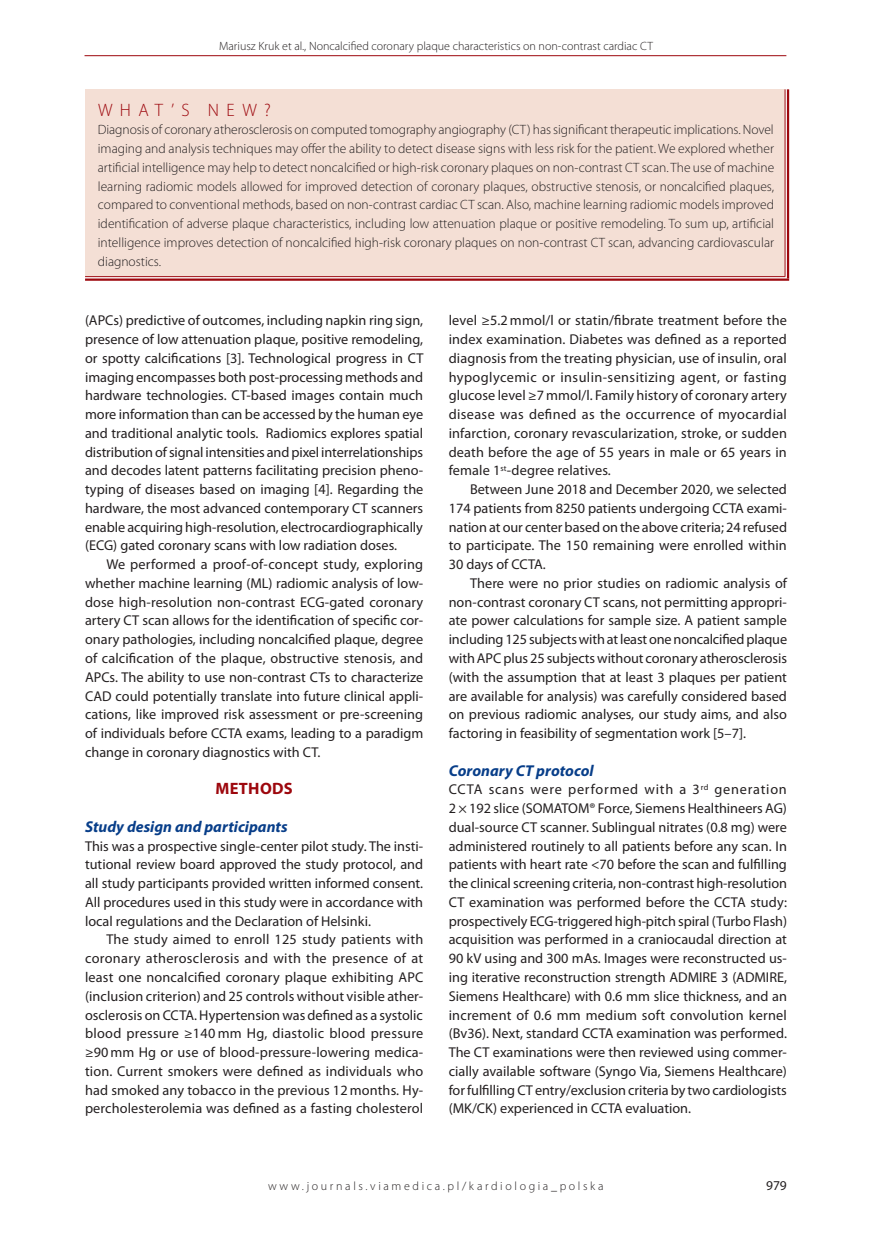
<style>
.page{position:relative;width:872px;height:1234px;background:#fff}
.page>*{position:absolute;margin:0;border:0;box-sizing:border-box;transform-origin:0 0}
.t1{font:300 18px "Myriad Pro";letter-spacing:.42em;color:#9d070d}
.t2{font:700 16.5px "Myriad Pro";letter-spacing:.02em;color:#9d070d}
.t3{font:italic 700 15.75px "Myriad Pro";color:#083e89}
.t4{font:14.25px/18.8px "Myriad Pro";color:#231f20;text-align:justify}
.t5{font:300 13.5px/18.8px "Myriad Pro";color:#231f20;text-align:justify}
.t6{font:13.5px "Myriad Pro";color:#231f20}
.t7{font:300 12px "Myriad Pro";color:#231f20}
.t8{font:300 12px "Myriad Pro";letter-spacing:.22em;color:#231f20}
</style>
<div class="page">
<hr style="left:85px;top:55px;width:701px;height:1px;background:#9d070d">
<div style="left:85px;top:89px;width:702px;height:189px;background:#f4dfd5"></div>
<svg style="left:785px;top:89px;width:2px;height:187px"></svg>
<div style="left:85px;top:276px;width:704px;height:5px;background:#f1dcdd"></div>
<hr style="left:784px;top:89px;width:1px;height:187px;background:#9d070d">
<hr style="left:787px;top:89px;width:2px;height:189px;background:#9d070d">
<hr style="left:85px;top:276px;width:700px;height:1px;background:#9d070d">
<hr style="left:85px;top:278px;width:704px;height:3px;background:#9d070d">
<p class="t7" style="left:219px;top:39px;width:435px">Mariusz Kruk et al., Noncalcified coronary plaque characteristics on non-contrast cardiac CT</p>
<p class="t1" style="left:98px;top:100px;width:174px">WHAT’S NEW?</p>
<p class="t5" style="left:98px;top:121px;width:678px">Diagnosis of coronary atherosclerosis on computed tomography angiography (CT) has significant therapeutic implications. Novel imaging and analysis techniques may offer the ability to detect disease signs with less risk for the patient. We explored whether artificial intelligence may help to detect noncalcified or high-risk coronary plaques on non-contrast CT scan. The use of machine learning radiomic models allowed for improved detection of coronary plaques, obstructive stenosis, or noncalcified plaques, compared to conventional methods, based on non-contrast cardiac CT scan. Also, machine learning radiomic models improved identification of adverse plaque characteristics, including low attenuation plaque or positive remodeling. To sum up, artificial intelligence improves detection of noncalcified high-risk coronary plaques on non-contrast CT scan, advancing cardiovascular diagnostics.</p>
<p class="t4" style="left:85px;top:311px;width:340px">(APCs) predictive of outcomes, including napkin ring sign, presence of low attenuation plaque, positive remodeling, or spotty calcifications [3]. Technological progress in CT imaging encompasses both post-processing methods and hardware technologies. CT-based images contain much more information than can be accessed by the human eye and traditional analytic tools. Radiomics explores spatial distribution of signal intensities and pixel interrelationships and decodes latent patterns facilitating precision pheno&shy;typing of diseases based on imaging [4]. Regarding the hardware, the most advanced contemporary CT scanners enable acquiring high-resolution, electrocardiographically (ECG) gated coronary scans with low radiation doses.</p>
<p class="t4" style="left:85px;top:554px;width:340px;text-indent:21px">We performed a proof-of-concept study, exploring whether machine learning (ML) radiomic analysis of low&shy;dose high-resolution non-contrast ECG-gated coronary artery CT scan allows for the identification of specific cor&shy;onary pathologies, including noncalcified plaque, degree of calcification of the plaque, obstructive stenosis, and APCs. The ability to use non-contrast CTs to characterize CAD could potentially translate into future clinical appli&shy;cations, like improved risk assessment or pre-screening of individuals before CCTA exams, leading to a paradigm change in coronary diagnostics with CT.</p>
<p class="t2" style="left:215px;top:777px;width:79px">METHODS</p>
<p class="t3" style="left:85px;top:816px;width:204px">Study design and participants</p>
<p class="t4" style="left:85px;top:836px;width:340px">This was a prospective single-center pilot study. The insti&shy;tutional review board approved the study protocol, and all study participants provided written informed consent.<br>All procedures used in this study were in accordance with local regulations and the Declaration of Helsinki.</p>
<p class="t4" style="left:85px;top:929px;width:340px;text-indent:21px">The study aimed to enroll 125 study patients with coronary atherosclerosis and with the presence of at least one noncalcified coronary plaque exhibiting APC (inclusion criterion) and 25 controls without visible ather&shy;osclerosis on CCTA. Hypertension was defined as a systolic blood pressure ≥140 mm Hg, diastolic blood pressure ≥90 mm Hg or use of blood-pressure-lowering medica&shy;tion. Current smokers were defined as individuals who had smoked any tobacco in the previous 12 months. Hy&shy;percholesterolemia was defined as a fasting cholesterol</p>
<p class="t4" style="left:449px;top:311px;width:340px">level ≥5.2 mmol/l or statin/fibrate treatment before the index examination. Diabetes was defined as a reported diagnosis from the treating physician, use of insulin, oral hypoglycemic or insulin-sensitizing agent, or fasting glucose level ≥7mmol/l. Family history of coronary artery disease was defined as the occurrence of myocardial infarction, coronary revascularization, stroke, or sudden death before the age of 55 years in male or 65 years in female 1<sup>st</sup>-degree relatives.</p>
<p class="t4" style="left:449px;top:479px;width:340px;text-indent:21px">Between June 2018 and December 2020, we selected 174 patients from 8250 patients undergoing CCTA exami&shy;nation at our center based on the above criteria; 24 refused to participate. The 150 remaining were enrolled within 30 days of CCTA.</p>
<p class="t4" style="left:449px;top:573px;width:340px;text-indent:21px">There were no prior studies on radiomic analysis of non-contrast coronary CT scans, not permitting appropri&shy;ate power calculations for sample size. A patient sample including 125 subjects with at least one noncalcified plaque with APC plus 25 subjects without coronary atherosclerosis (with the assumption that at least 3 plaques per patient are available for analysis) was carefully considered based on previous radiomic analyses, our study aims, and also factoring in feasibility of segmentation work [5–7].</p>
<p class="t3" style="left:449px;top:759px;width:146px">Coronary CT protocol</p>
<p class="t4" style="left:449px;top:779px;width:340px">CCTA scans were performed with a 3<sup>rd</sup> generation 2 × 192 slice (SOMATOM® Force, Siemens Healthineers AG) dual-source CT scanner. Sublingual nitrates (0.8 mg) were administered routinely to all patients before any scan. In patients with heart rate &lt;70 before the scan and fulfilling the clinical screening criteria, non-contrast high-resolution CT examination was performed before the CCTA study: prospectively ECG-triggered high-pitch spiral (Turbo Flash) acquisition was performed in a craniocaudal direction at 90 kV using and 300 mAs. Images were reconstructed us&shy;ing iterative reconstruction strength ADMIRE 3 (ADMIRE, Siemens Healthcare) with 0.6 mm slice thickness, and an increment of 0.6 mm medium soft convolution kernel (Bv36). Next, standard CCTA examination was performed.<br>The CT examinations were then reviewed using commer&shy;cially available software (Syngo Via, Siemens Healthcare) for fulfilling CT entry/exclusion criteria by two cardiologists (MK/CK) experienced in CCTA evaluation.</p>
<p class="t8" style="left:268px;top:1179px;width:337px">www.journals.viamedica.pl/kardiologia_polska</p>
<p class="t6" style="left:766px;top:1176px;width:22px">979</p>
</div>
